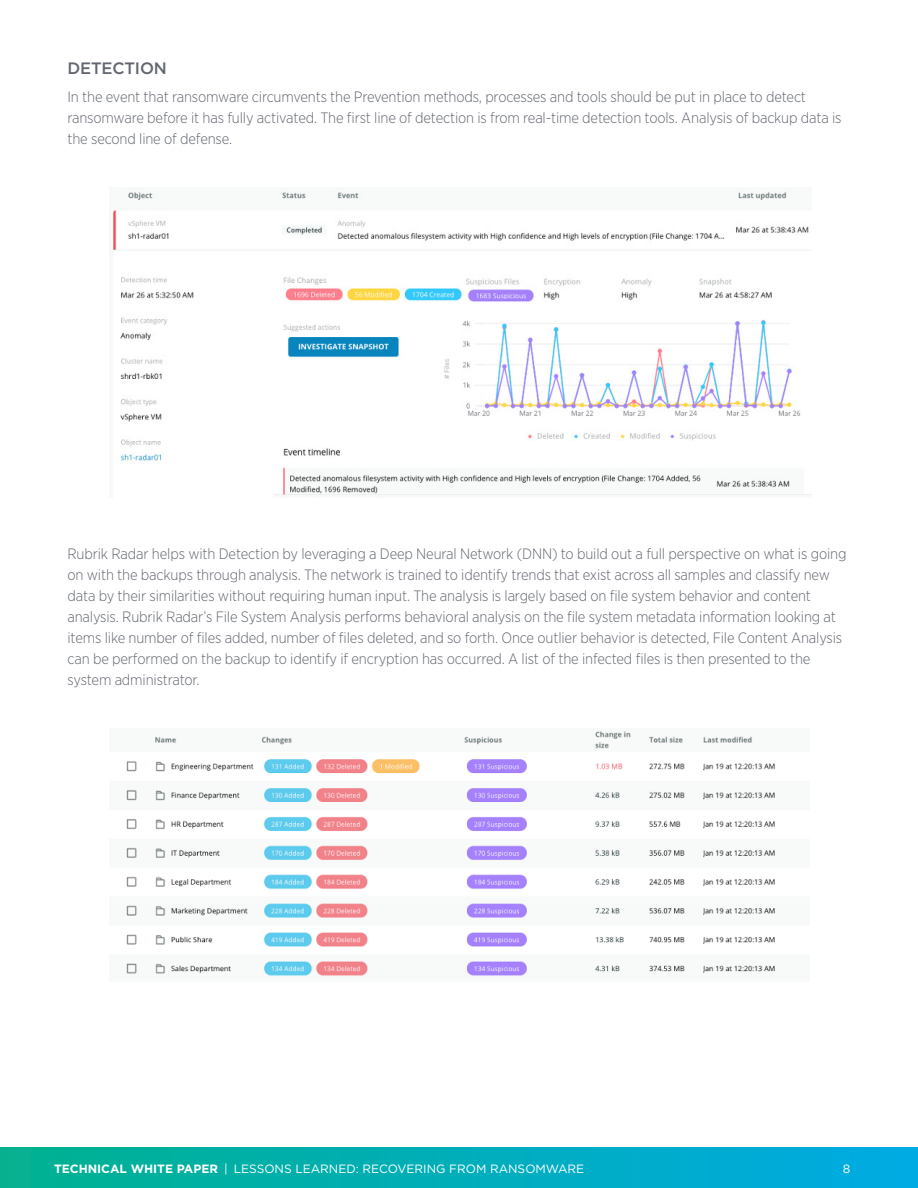
<style>
.page{position:relative;width:918px;height:1188px;background:#fff}
.page>*{position:absolute;margin:0;border:0;box-sizing:border-box;transform-origin:0 0}
.TechMkt_h2{font:500 16.5px "Gotham";letter-spacing:-.01em;color:#62666f}
.TechMkt_body_copy{font:300 15px/21px "Gotham Narrow";letter-spacing:-.01em;color:#62666f}
.t1{font:12px "Gotham";color:#fff}
.s1{font-weight:700}
</style>
<div class="page">
<div style="left:0;top:1148px;width:918px;height:40px;background:linear-gradient(to right,#01b190,#00aae4)"></div>
<img style="left:110px;top:192px;width:702px;height:306px">
<img style="left:126px;top:731px;width:649px;height:245px">
<p class="TechMkt_h2" style="left:68px;top:57px;width:101px">DETECTION</p>
<p class="TechMkt_body_copy" style="left:68px;top:86px;width:776px">In the event that ransomware circumvents the Prevention methods, processes and tools should be put in place to detect ransomware before it has fully activated. The first line of detection is from real-time detection tools. Analysis of backup data is the second line of defense.</p>
<p class="TechMkt_body_copy" style="left:68px;top:543px;width:781px">Rubrik Radar helps with Detection by leveraging a Deep Neural Network (DNN) to build out a full perspective on what is going on with the backups through analysis. The network is trained to identify trends that exist across all samples and classify new data by their similarities without requiring human input. The analysis is largely based on file system behavior and content analysis. Rubrik Radar’s File System Analysis performs behavioral analysis on the file system metadata information looking at items like number of files added, number of files deleted, and so forth. Once outlier behavior is detected, File Content Analysis can be performed on the backup to identify if encryption has occurred. A list of the infected files is then presented to the system administrator.</p>
<p class="t1" style="left:54px;top:1161px;width:532px"><span class="s1">TECHNICAL WHITE PAPER</span> | LESSONS LEARNED: RECOVERING FROM RANSOMWARE</p>
<p class="t1" style="left:843px;top:1161px;width:9px">8</p>
</div>
